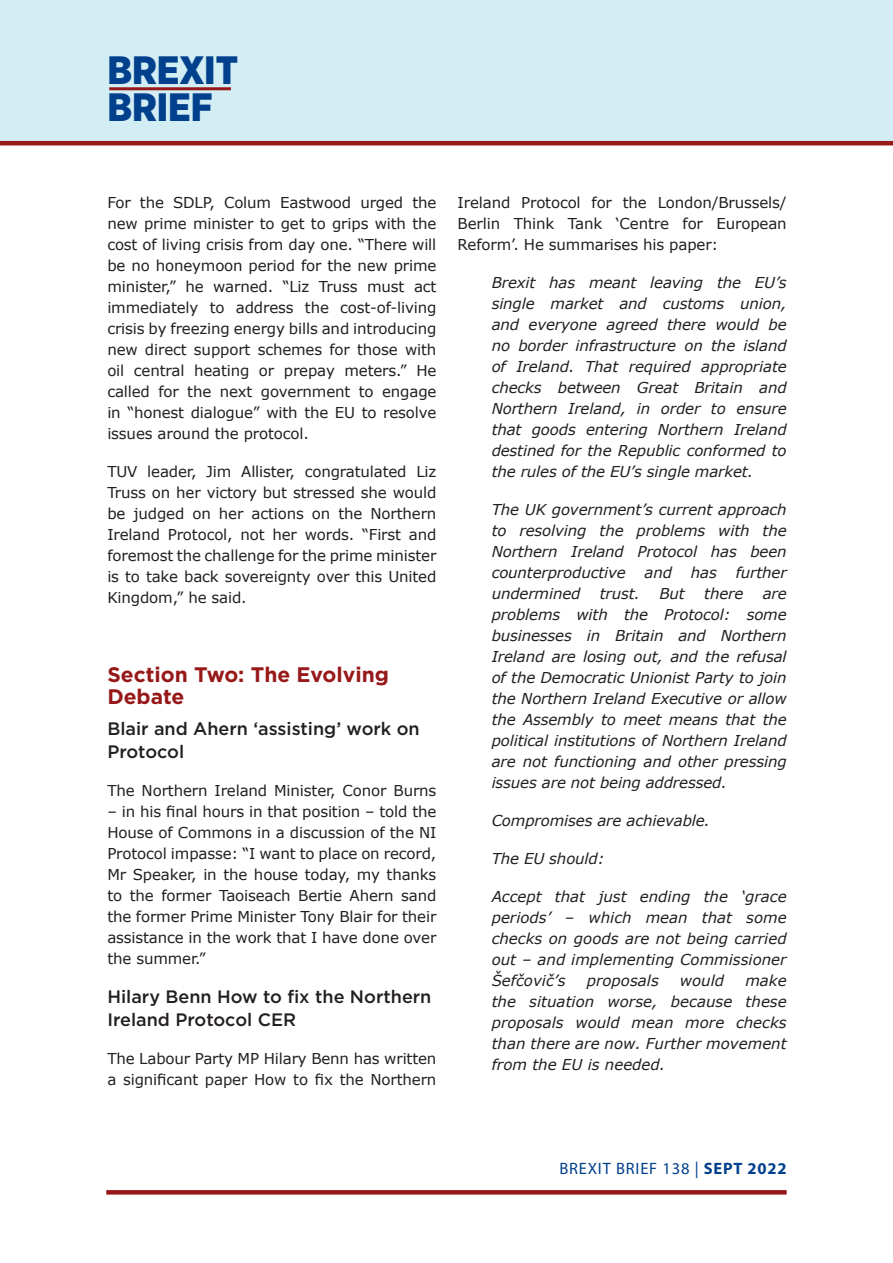
<style>
.page{position:relative;width:893px;height:1263px;background:#fff}
.page>*{position:absolute;margin:0;border:0;box-sizing:border-box;transform-origin:0 0}
.t1{font:900 39.6px/37.5px "Gotham Narrow";color:#00408d}
.t2{font:700 21px/22.5px "Gotham";color:#971819}
.t3{font:500 18px/22.5px "Gotham";color:#231f20}
.t4{font:16.5px "Myriad Pro";letter-spacing:.05em;color:#00408d}
.t5{font:15px/21px "Verdana";letter-spacing:-.01em;color:#231f20;text-align:justify}
.t6{font:italic 15px/21px "Verdana";letter-spacing:-.01em;color:#231f20;text-align:justify}
.s1{font-weight:700}
</style>
<div class="page">
<div style="left:0;top:0;width:893px;height:142px;background:#d2edf3"></div>
<hr style="left:0;top:141px;width:893px;height:4px;background:#971819">
<hr style="left:109px;top:87px;width:122px;height:3px;background:#971819">
<svg style="left:106px;top:1190px;width:681px;height:4px;background:#991d1e"></svg>
<h1 class="t1" style="left:107px;top:51px;width:132px">BREXIT<br>BRIEF</h1>
<p class="t5" style="left:107px;top:192px;width:331px">For the SDLP, Colum Eastwood urged the new prime minister to get to grips with the cost of living crisis from day one. “There will be no honeymoon period for the new prime minister,” he warned. “Liz Truss must act immediately to address the cost-of-living crisis by freezing energy bills and introducing new direct support schemes for those with oil central heating or prepay meters.” He called for the next government to engage in “honest dialogue” with the EU to resolve issues around the protocol.</p>
<p class="t5" style="left:107px;top:461px;width:331px">TUV leader, Jim Allister, congratulated Liz Truss on her victory but stressed she would be judged on her actions on the Northern Ireland Protocol, not her words. “First and foremost the challenge for the prime minister is to take back sovereignty over this United Kingdom,” he said.</p>
<p class="t2" style="left:107px;top:663px;width:283px">Section Two: The Evolving<br>Debate</p>
<p class="t3" style="left:107px;top:717px;width:314px">Blair and Ahern ‘assisting’ work on<br>Protocol</p>
<p class="t5" style="left:107px;top:780px;width:331px">The Northern Ireland Minister, Conor Burns</p>
<p class="t5" style="left:107px;top:801px;width:331px">– in his final hours in that position – told the House of Commons in a discussion of the NI Protocol impasse: “I want to place on record, Mr Speaker, in the house today, my thanks to the former Taoiseach Bertie Ahern sand the former Prime Minister Tony Blair for their assistance in the work that I have done over the summer.”</p>
<p class="t3" style="left:107px;top:985px;width:326px">Hilary Benn How to fix the Northern<br>Ireland Protocol CER</p>
<p class="t5" style="left:107px;top:1048px;width:331px">The Labour Party MP Hilary Benn has written a significant paper How to fix the Northern</p>
<p class="t5" style="left:458px;top:192px;width:331px">Ireland Protocol for the London/Brussels/ Berlin Think Tank ‘Centre for European Reform’. He summarises his paper:</p>
<p class="t6" style="left:492px;top:272px;width:297px">Brexit has meant leaving the EU’s single market and customs union, and everyone agreed there would be no border infrastructure on the island of Ireland. That required appropriate checks between Great Britain and Northern Ireland, in order to ensure that goods entering Northern Ireland destined for the Republic conformed to the rules of the EU’s single market.</p>
<p class="t6" style="left:492px;top:499px;width:297px">The UK government’s current approach to resolving the problems with the Northern Ireland Protocol has been counterproductive</p>
<p class="t6" style="left:645px;top:562px;width:29px">and</p>
<p class="t6" style="left:691px;top:562px;width:28px">has</p>
<p class="t6" style="left:736px;top:562px;width:53px">further</p>
<p class="t6" style="left:492px;top:583px;width:90px">undermined</p>
<p class="t6" style="left:600px;top:583px;width:42px">trust.</p>
<p class="t6" style="left:659px;top:583px;width:27px">But</p>
<p class="t6" style="left:704px;top:583px;width:41px">there</p>
<p class="t6" style="left:492px;top:583px;width:297px;text-indent:271px">are problems with the Protocol: some businesses in Britain and Northern Ireland are losing out, and the refusal of the Democratic Unionist Party to join the Northern Ireland Executive or allow the Assembly to meet means that the political institutions of Northern Ireland are not functioning and other pressing issues are not being addressed.</p>
<p class="t6" style="left:492px;top:810px;width:220px">Compromises are achievable.</p>
<p class="t6" style="left:492px;top:848px;width:114px">The EU should:</p>
<p class="t6" style="left:492px;top:886px;width:297px">Accept that just ending the ‘grace periods’ – which mean that some checks on goods are not being carried out – and implementing Commissioner Šefčovič’s</p>
<p class="t6" style="left:492px;top:970px;width:296px;text-indent:254px">make the situation worse, because these proposals would mean more checks than there are now. Further movement from the EU is needed.</p>
<p class="t6" style="left:587px;top:970px;width:74px">proposals</p>
<p class="t6" style="left:680px;top:970px;width:46px">would</p>
<p class="t4" style="left:559px;top:1158px;width:229px">BREXIT BRIEF 138 | <span class="s1">SEPT 2022</span></p>
</div>
